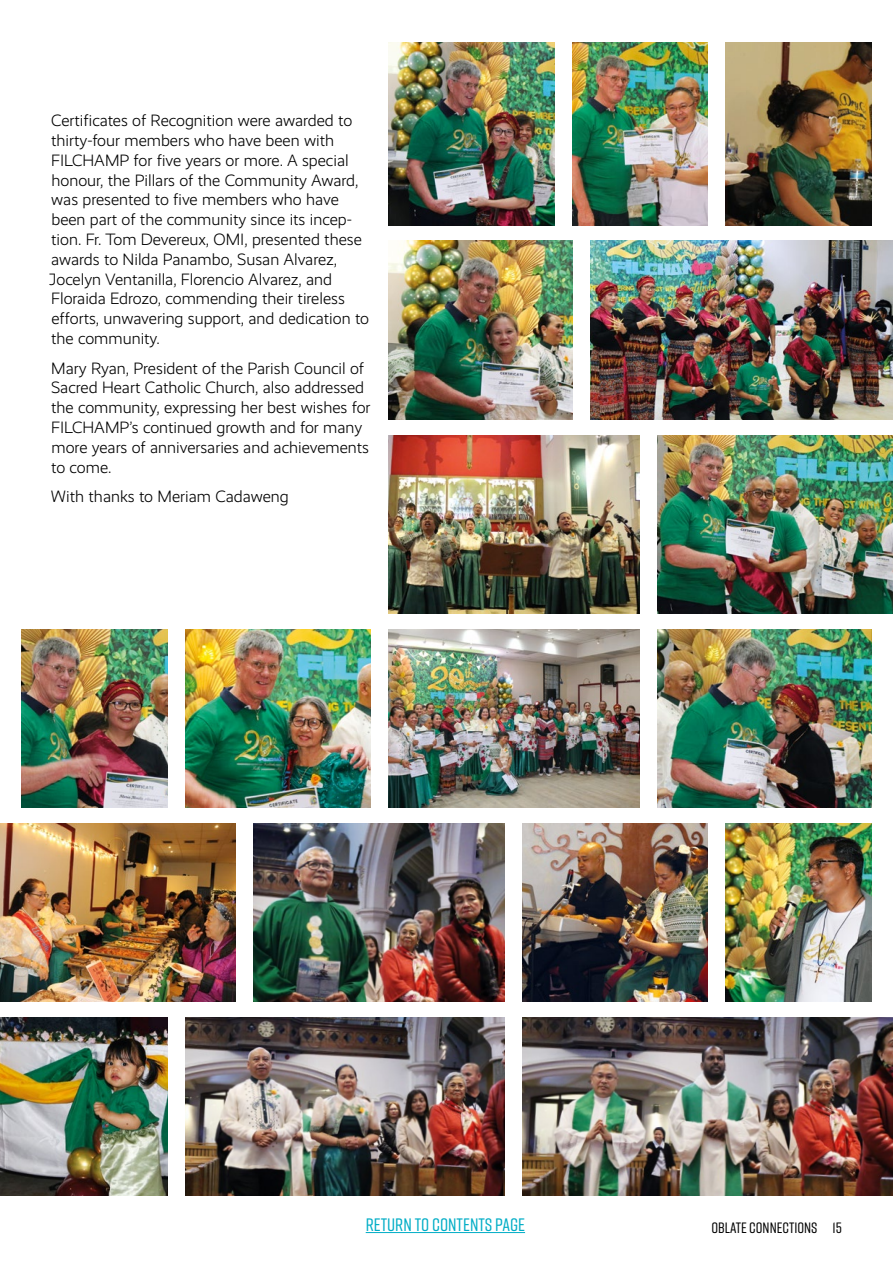
<style>
.page{position:relative;width:893px;height:1263px;background:#fff}
.page>*{position:absolute;margin:0;border:0;box-sizing:border-box;transform-origin:0 0}
.t1{font:500 18px "Rift";color:#00adc6}
.Quote{font:300 16.5px/19.8px "Realist";color:#000}
.t2{font:500 15px "Rift";color:#000}
</style>
<div class="page">
<img style="left:388px;top:43px;width:166px;height:182px">
<img style="left:572px;top:43px;width:135px;height:182px">
<img style="left:590px;top:241px;width:303px;height:178px">
<img style="left:725px;top:43px;width:147px;height:182px">
<img style="left:388px;top:629px;width:252px;height:178px">
<img style="left:21px;top:629px;width:147px;height:178px">
<img style="left:0;top:823px;width:235px;height:178px">
<img style="left:0;top:1017px;width:168px;height:178px">
<img style="left:658px;top:435px;width:235px;height:178px">
<img style="left:523px;top:823px;width:184px;height:178px">
<img style="left:725px;top:823px;width:147px;height:178px">
<img style="left:388px;top:241px;width:184px;height:178px">
<img style="left:658px;top:629px;width:214px;height:178px">
<img style="left:186px;top:629px;width:184px;height:178px">
<img style="left:253px;top:823px;width:252px;height:178px">
<img style="left:186px;top:1017px;width:319px;height:178px">
<img style="left:523px;top:1017px;width:370px;height:178px">
<img style="left:388px;top:435px;width:252px;height:178px">
<hr style="left:366px;top:1232px;width:159px;height:1px;background:#00adc6">
<p class="Quote" style="left:49px;top:111px;width:322px">Certificates of Recognition were awarded to thirty-four members who have been with FILCHAMP for five years or more. A special honour, the Pillars of the Community Award, was presented to five members who have been part of the community since its incep&shy;tion. Fr. Tom Devereux, OMI, presented these awards to Nilda Panambo, Susan Alvarez, Jocelyn Ventanilla, Florencio Alvarez, and Floraida Edrozo, commending their tireless efforts, unwavering support, and dedication to the community.</p>
<p class="Quote" style="left:51px;top:358px;width:321px">Mary Ryan, President of the Parish Council of Sacred Heart Catholic Church, also addressed the community, expressing her best wishes for FILCHAMP’s continued growth and for many more years of anniversaries and achievements to come.</p>
<p class="Quote" style="left:51px;top:487px;width:239px">With thanks to Meriam Cadaweng</p>
<p class="t1" style="left:366px;top:1212px;width:161px">RETURN TO CONTENTS PAGE</p>
<p class="t2" style="left:711px;top:1217px;width:132px">OBLATE CONNECTIONS 15</p>
</div>
